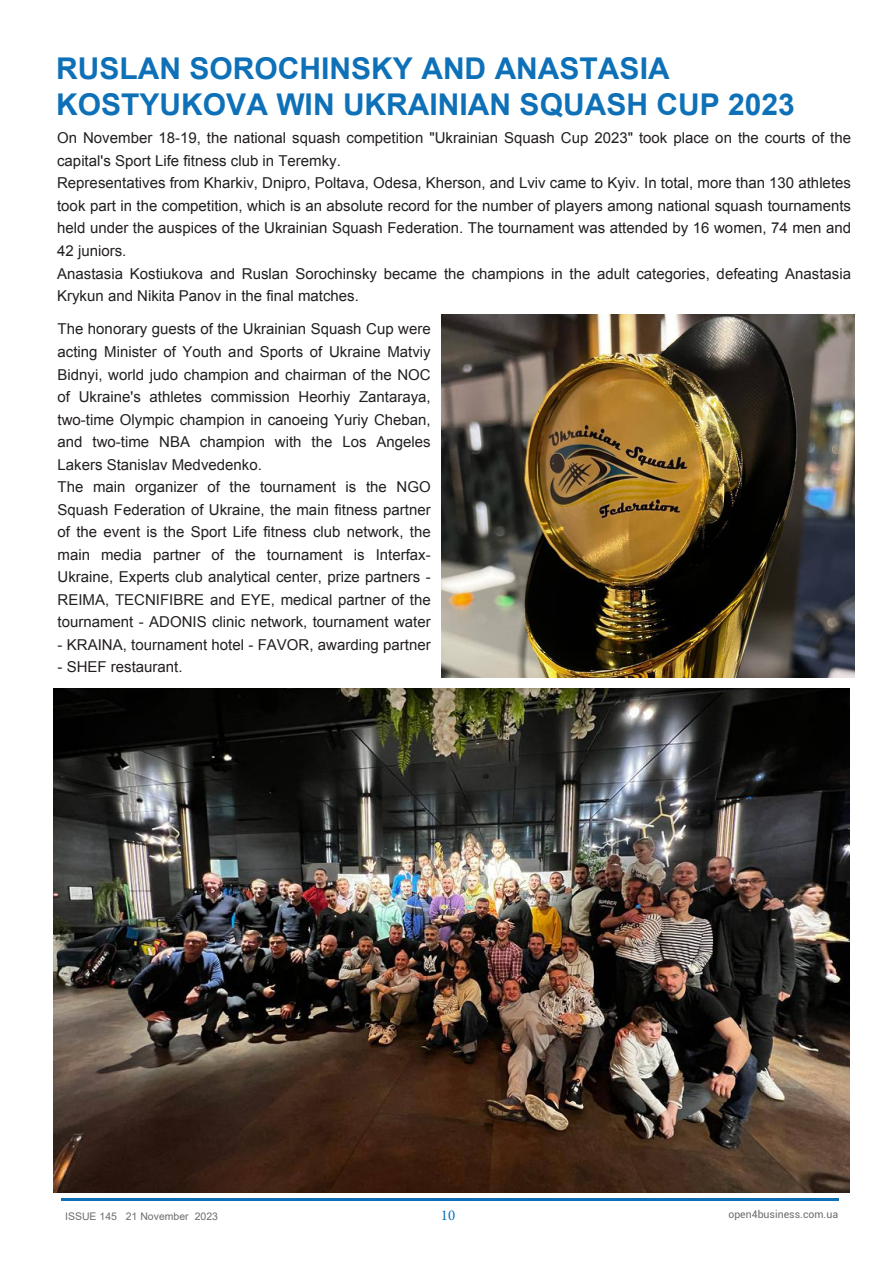
<style>
.page{position:relative;width:893px;height:1263px;background:#fff}
.page>*{position:absolute;margin:0;border:0;box-sizing:border-box;transform-origin:0 0}
.t1{font:700 30px/36px "Arial";color:#0e71b8}
.t2{font:15px/22.5px "Arial";color:#231f20}
.t3{font:15px "Minion Pro";color:#0e71b8}
.t4{font:10.5px "Arial";color:#6c6d70}
.t5{font:10.5px "Roboto";color:#6c6d70}
</style>
<div class="page">
<hr style="left:61px;top:1198px;width:778px;height:3px;background:#0e71b8">
<img style="left:54px;top:689px;width:796px;height:504px">
<img style="left:441px;top:314px;width:413px;height:364px">
<h1 class="t1" style="left:56px;top:51px;width:740px">RUSLAN SOROCHINSKY AND ANASTASIA<br>KOSTYUKOVA WIN UKRAINIAN SQUASH CUP 2023</h1>
<p class="t2" style="left:57px;top:127px;width:795px">On November 18-19, the national squash competition "Ukrainian Squash Cup 2023" took place on the courts of the capital's Sport Life fitness club in Teremky.<br>Representatives from Kharkiv, Dnipro, Poltava, Odesa, Kherson, and Lviv came to Kyiv. In total, more than 130 athletes took part in the competition, which is an absolute record for the number of players among national squash tournaments held under the auspices of the Ukrainian Squash Federation. The tournament was attended by 16 women, 74 men and 42 juniors.<br>Anastasia Kostiukova and Ruslan Sorochinsky became the champions in the adult categories, defeating Anastasia Krykun and Nikita Panov in the final matches.</p>
<p class="t2" style="left:58px;top:318px;width:375px">The honorary guests of the Ukrainian Squash Cup were acting Minister of Youth and Sports of Ukraine Matviy Bidnyi, world judo champion and chairman of the NOC of Ukraine's athletes commission Heorhiy Zantaraya, two-time Olympic champion in canoeing Yuriy Cheban, and two-time NBA champion with the Los Angeles Lakers Stanislav Medvedenko.<br>The main organizer of the tournament is the NGO Squash Federation of Ukraine, the main fitness partner of the event is the Sport Life fitness club network, the main media partner of the tournament is Interfax-Ukraine, Experts club analytical center, prize partners - REIMA, TECNIFIBRE and EYE, medical partner of the tournament - ADONIS clinic network, tournament water</p>
<p class="t2" style="left:58px;top:633px;width:375px">- KRAINA, tournament hotel - FAVOR, awarding partner</p>
<p class="t2" style="left:58px;top:656px;width:127px">- SHEF restaurant.</p>
<p class="t4" style="left:65px;top:1209px;width:154px">ISSUE 145 21 November 2023</p>
<p class="t3" style="left:441px;top:1205px;width:16px">10</p>
<p class="t5" style="left:728px;top:1207px;width:111px">open4business.com.ua</p>
</div>
